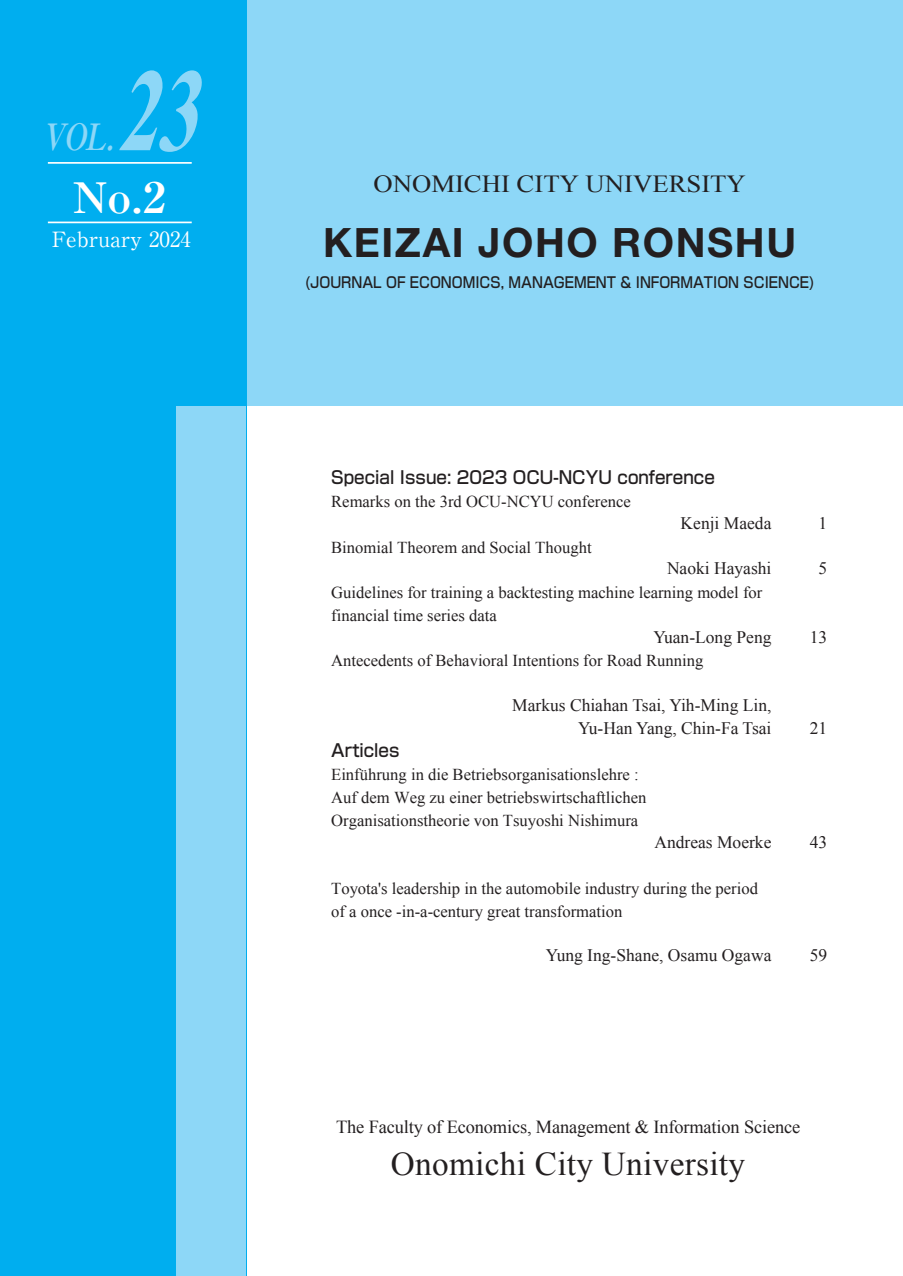
<style>
.page{position:relative;width:903px;height:1276px;background:#fff}
.page>*{position:absolute;margin:0;border:0;box-sizing:border-box;transform-origin:0 0}
.t1{font:italic 700 118.12px "Times New Roman";color:#8dd7f7;scale:.67 1}
.t2{font:42px "Ryumin Pro Bold 90 msp RKSJ H";color:#fff;scale:1.1 1}
.t3{font:700 40.25px "Helvetica Neue OTS";letter-spacing:.04em;color:#231f20}
.t4{font:italic 36.23px "Ryumin Pro Bold 90 msp RKSJ H";color:#8dd7f7;scale:.83 1}
.t5{font:33.25px "Times New Roman";letter-spacing:.01em;color:#231f20}
.t6{font:24.5px "Times New Roman";color:#231f20;scale:1.09 1}
.t7{font:21px "Ryumin Pro Regular 90 msp RKSJ H";color:#fff}
.t8{font:18.38px "Times New Roman";letter-spacing:-.01em;color:#231f20}
.t9{font:17.5px/22.8px "Times New Roman";color:#231f20;text-align:right}
.t10{font:17.5px "Shin Go Pro Medium 90 msp RKSJ H";color:#231f20;scale:.95 1}
.t11{font:16.62px/22.8px "Times New Roman";color:#231f20}
.t12{font:14.88px "Shin Go Pro Medium 90 msp RKSJ H";color:#231f20;scale:.9 1}
</style>
<div class="page">
<div style="left:0;top:0;width:903px;height:406px;background:#8dd7f7"></div>
<div style="left:0;top:0;width:246px;height:1276px;background:#00aeef"></div>
<div style="left:177px;top:406px;width:69px;height:870px;background:#8dd7f7"></div>
<hr style="left:48px;top:222px;width:144px;height:1px;background:#fff">
<hr style="left:48px;top:162px;width:144px;height:2px;background:#fff">
<h1 class="t1" style="left:117px;top:45px;width:157px">23</h1>
<h3 class="t4" style="left:42px;top:123px;width:123px">VOL．</h3>
<h2 class="t2" style="left:73px;top:181px;width:86px">No.2</h2>
<p class="t7" style="left:52px;top:231px;width:141px">February 2024</p>
<h3 class="t6" style="left:374px;top:170px;width:343px">ONOMICHI CITY UNIVERSITY</h3>
<h3 class="t3" style="left:323px;top:224px;width:475px">KEIZAI JOHO RONSHU</h3>
<p class="t12" style="left:304px;top:276px;width:569px">(JOURNAL OF ECONOMICS, MANAGEMENT &amp; INFORMATION SCIENCE)</p>
<p class="t10" style="left:331px;top:471px;width:405px">Special Issue: 2023 OCU-NCYU conference</p>
<p class="t11" style="left:331px;top:490px;width:301px">Remarks on the 3rd OCU-NCYU conference</p>
<p class="t11" style="left:331px;top:535px;width:262px">Binomial Theorem and Social Thought</p>
<p class="t11" style="left:331px;top:581px;width:433px">Guidelines for training a backtesting machine learning model for financial time series data</p>
<p class="t11" style="left:331px;top:649px;width:374px">Antecedents of Behavioral Intentions for Road Running</p>
<p class="t9" style="left:681px;top:512px;width:92px">Kenji Maeda</p>
<p class="t9" style="left:819px;top:512px;width:10px">1</p>
<p class="t9" style="left:667px;top:557px;width:106px">Naoki Hayashi</p>
<p class="t9" style="left:819px;top:557px;width:10px">5</p>
<p class="t9" style="left:653px;top:625px;width:120px">Yuan-Long Peng</p>
<p class="t9" style="left:810px;top:625px;width:19px">13</p>
<p class="t9" style="left:512px;top:694px;width:261px">Markus Chiahan Tsai, Yih-Ming Lin,<br>Yu-Han Yang, Chin-Fa Tsai</p>
<p class="t10" style="left:331px;top:744px;width:73px">Articles</p>
<p class="t11" style="left:331px;top:763px;width:317px">Einführung in die Betriebsorganisationslehre :<br>Auf dem Weg zu einer betriebswirtschaftlichen<br>Organisationstheorie von Tsuyoshi Nishimura</p>
<p class="t9" style="left:810px;top:716px;width:19px">21</p>
<p class="t9" style="left:654px;top:830px;width:119px">Andreas Moerke</p>
<p class="t9" style="left:810px;top:830px;width:19px">43</p>
<p class="t11" style="left:331px;top:877px;width:428px">Toyota's leadership in the automobile industry during the period of a once -in-a-century great transformation</p>
<p class="t9" style="left:546px;top:944px;width:227px">Yung Ing-Shane, Osamu Ogawa</p>
<p class="t9" style="left:810px;top:944px;width:19px">59</p>
<p class="t8" style="left:336px;top:1117px;width:466px">The Faculty of Economics, Management &amp; Information Science</p>
<h3 class="t5" style="left:391px;top:1146px;width:356px">Onomichi City University</h3>
</div>
